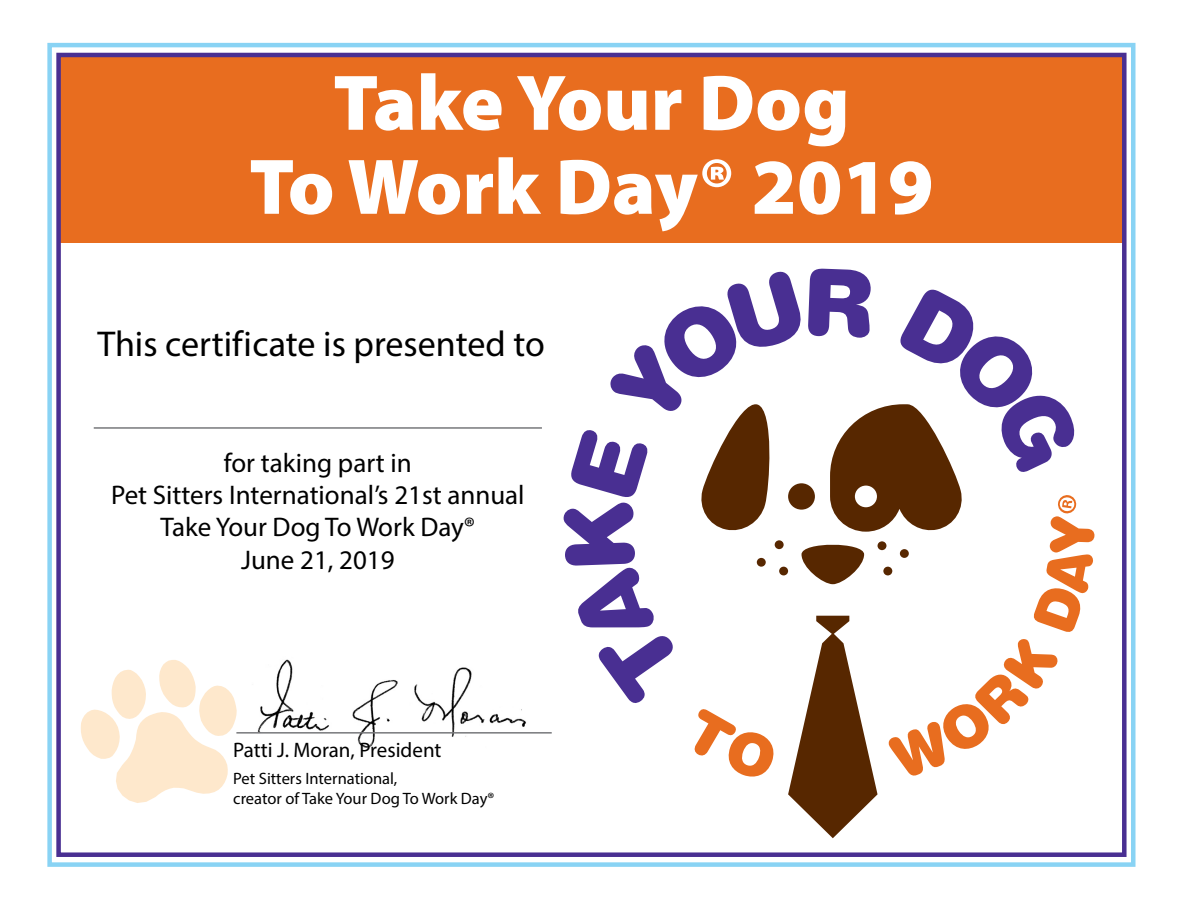
<style>
.page{position:relative;width:1188px;height:918px;background:#fff}
.page>*{position:absolute;margin:0;border:0;box-sizing:border-box;transform-origin:0 0}
.t1{font:900 79.5px/84px "Myriad Pro";color:#fff;text-align:center}
.t2{font:36px "Myriad Pro";color:#000}
.t3{font:27px "Myriad Pro";color:#000}
.t4{font:21px "Myriad Pro";color:#000}
.t5{font:16.5px/19.8px "Myriad Pro";color:#000}
</style>
<div class="page">
<div style="left:59px;top:57px;width:1065px;height:186px;background:#e86d1f"></div>
<div style="left:47px;top:43px;width:1089px;height:824px;border:4px solid #89d3f4"></div>
<div style="left:56px;top:53px;width:1071px;height:804px;border:4px solid #492f92"></div>
<hr style="left:94px;top:427px;width:448px;height:2px;background:#77787b">
<img style="left:257px;top:659px;width:269px;height:90px">
<hr style="left:236px;top:732px;width:316px;height:2px;background:#77787b">
<svg style="left:563px;top:268px;width:532px;height:570px"></svg>
<svg style="left:81px;top:660px;width:156px;height:143px"></svg>
<p class="t1" style="left:249px;top:62px;width:686px">Take Your Dog<br>To Work Day® 2019</p>
<p class="t2" style="left:97px;top:322px;width:449px">This certificate is presented to</p>
<p class="t3" style="left:224px;top:446px;width:189px">for taking part in</p>
<p class="t3" style="left:111px;top:478px;width:415px">Pet Sitters International’s 21st annual</p>
<p class="t3" style="left:160px;top:511px;width:316px">Take Your Dog To Work Day®</p>
<p class="t3" style="left:241px;top:543px;width:155px">June 21, 2019</p>
<p class="t4" style="left:233px;top:737px;width:210px">Patti J. Moran, President</p>
<p class="t5" style="left:233px;top:768px;width:263px">Pet Sitters International,<br>creator of Take Your Dog To Work Day®</p>
</div>
